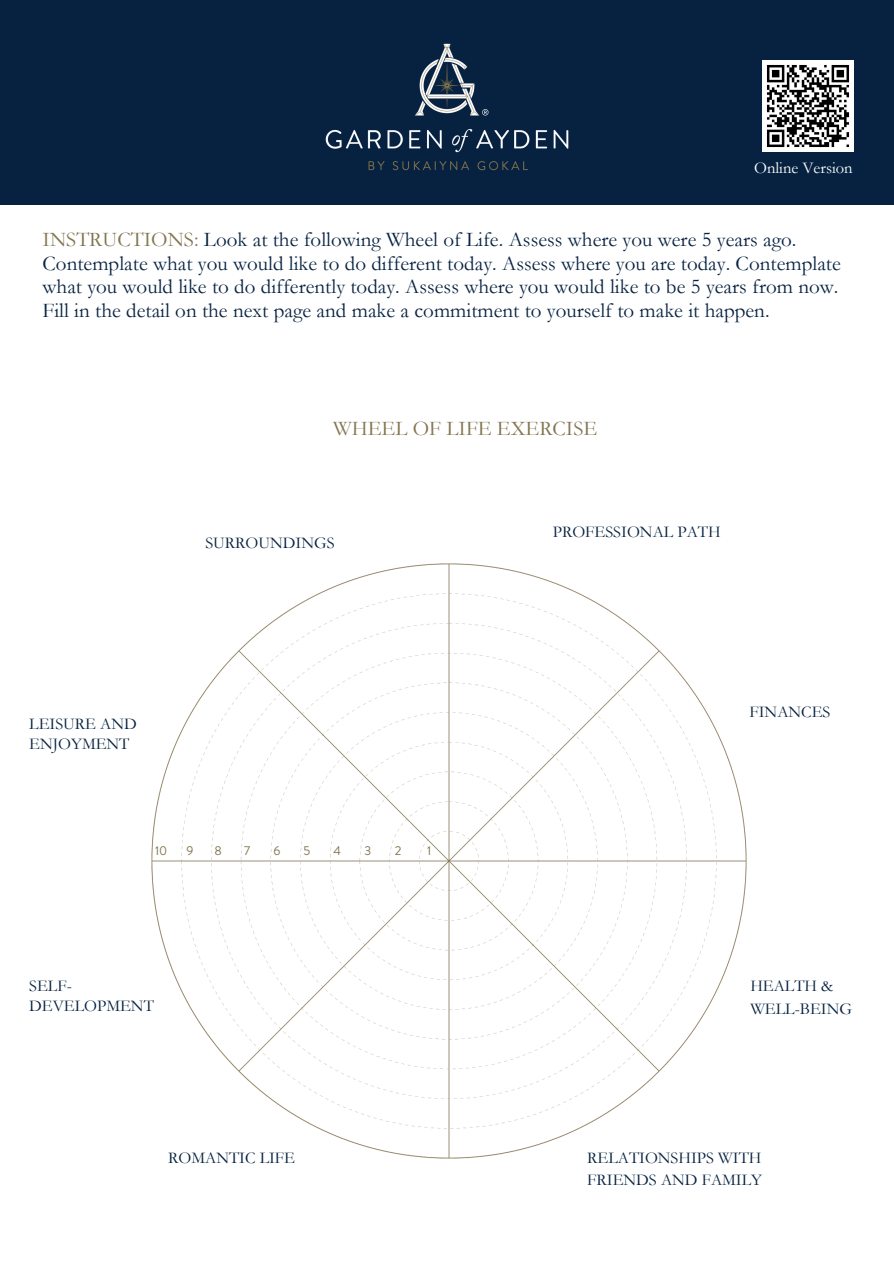
<style>
.page{position:relative;width:894px;height:1264px;background:#fff}
.page>*{position:absolute;margin:0;border:0;box-sizing:border-box;transform-origin:0 0}
.t1{font:21px/23.7px "Garamond";color:#072241}
.t2{font:21px "Garamond";color:#837550}
.t3{font:16.5px/20.2px "Garamond";color:#072241}
.t4{font:16.5px "Garamond";color:#fff}
.t5{font:12.75px "Brandon Grotesque";color:#837550}
.s1{color:#837550}
</style>
<div class="page">
<div style="left:0;top:0;width:893px;height:204px;background:#072241"></div>
<img style="left:151px;top:563px;width:596px;height:596px">
<img style="left:325px;top:43px;width:244px;height:128px">
<img style="left:762px;top:61px;width:91px;height:90px">
<p class="t4" style="left:754px;top:159px;width:100px">Online Version</p>
<h2 class="t1" style="left:43px;top:228px;width:799px"><span class="s1">INSTRUCTIONS:</span> Look at the following Wheel of Life. Assess where you were 5 years ago.<br>Contemplate what you would like to do different today. Assess where you are today. Contemplate what you would like to do differently today. Assess where you would like to be 5 years from now.<br>Fill in the detail on the next page and make a commitment to yourself to make it happen.</h2>
<p class="t2" style="left:333px;top:417px;width:265px">WHEEL OF LIFE EXERCISE</p>
<p class="t3" style="left:205px;top:533px;width:131px">SURROUNDINGS</p>
<p class="t3" style="left:29px;top:713px;width:109px">LEISURE AND<br>ENJOYMENT</p>
<p class="t5" style="left:155px;top:841px;width:14px">10</p>
<p class="t5" style="left:186px;top:841px;width:8px">9</p>
<p class="t5" style="left:214px;top:841px;width:9px">8</p>
<p class="t5" style="left:244px;top:841px;width:8px">7</p>
<p class="t5" style="left:273px;top:841px;width:8px">6</p>
<p class="t5" style="left:303px;top:841px;width:8px">5</p>
<p class="t5" style="left:333px;top:841px;width:9px">4</p>
<p class="t5" style="left:364px;top:841px;width:8px">3</p>
<p class="t5" style="left:394px;top:841px;width:8px">2</p>
<p class="t5" style="left:427px;top:841px;width:6px">1</p>
<h1 class="t3" style="left:29px;top:975px;width:126px">SELF-<br>DEVELOPMENT</h1>
<p class="t3" style="left:168px;top:1147px;width:128px">ROMANTIC LIFE</p>
<p class="t3" style="left:552px;top:522px;width:169px">PROFESSIONAL PATH</p>
<p class="t3" style="left:749px;top:702px;width:82px">FINANCES</p>
<p class="t3" style="left:750px;top:974px;width:103px;line-height:22.5px">HEALTH &amp;<br>WELL-BEING</p>
<p class="t3" style="left:587px;top:1146px;width:176px;line-height:22.5px">RELATIONSHIPS WITH<br>FRIENDS AND FAMILY</p>
</div>
